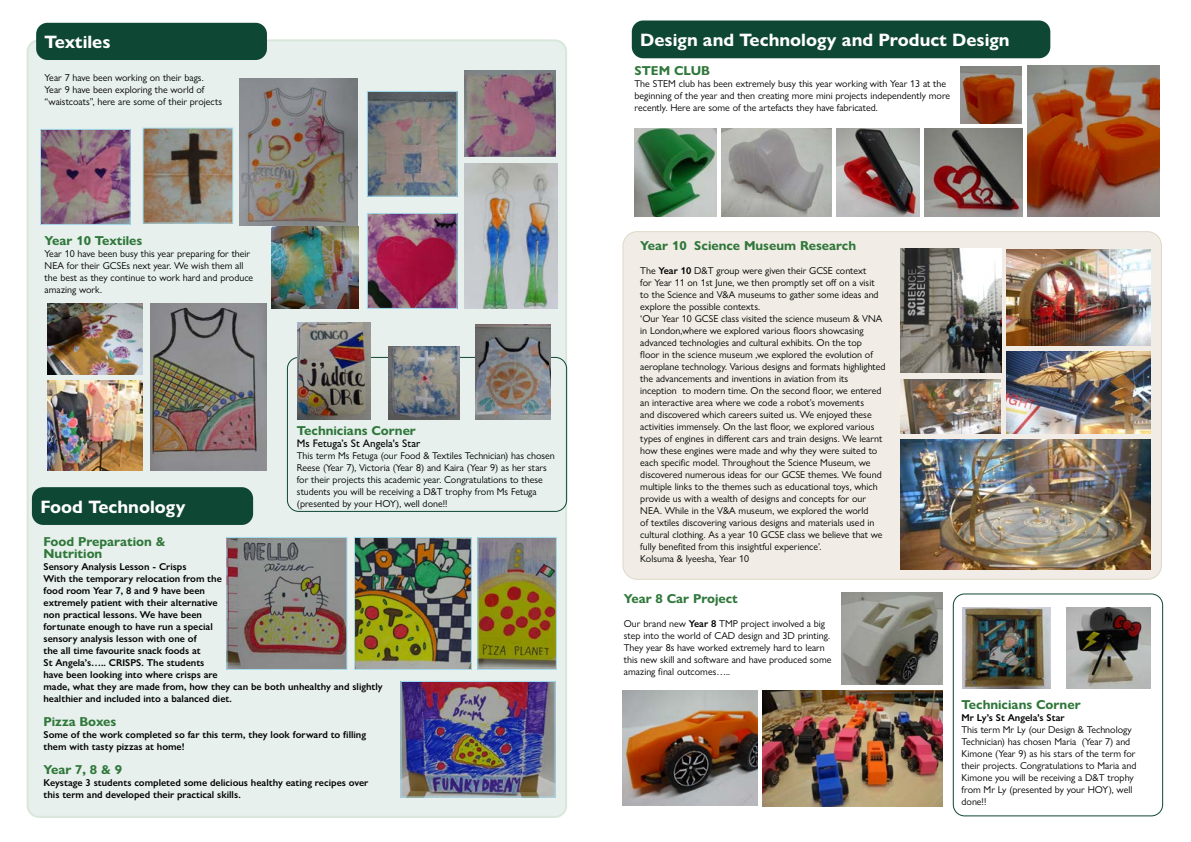
<style>
.page{position:relative;width:1191px;height:842px;background:#fff}
.page>*{position:absolute;margin:0;border:0;box-sizing:border-box;transform-origin:0 0}
.t1{font:700 18px "Gill Sans Nova";color:#fff}
.t2{font:700 13px/12px "Gill Sans Nova";color:#2f773a}
.t3{font:500 11px "Gill Sans Nova";color:#000}
.t4{font:10px/12px "Gill Sans Nova";color:#000}
.t5{font:600 10px/12px "Gill Sans Nova";color:#000}
.s1{font-weight:600}
</style>
<div class="page">
<div style="left:632px;top:21px;width:418px;height:37px;background:#0f4735;border-radius:11px"></div>
<img style="left:836px;top:128px;width:83px;height:88px">
<img style="left:635px;top:128px;width:81px;height:88px">
<img style="left:925px;top:128px;width:97px;height:88px">
<img style="left:722px;top:129px;width:109px;height:87px">
<img style="left:1028px;top:65px;width:131px;height:151px">
<img style="left:960px;top:67px;width:61px;height:56px">
<img style="left:623px;top:691px;width:135px;height:114px">
<img style="left:841px;top:593px;width:101px;height:92px">
<img style="left:962px;top:607px;width:88px;height:82px">
<img style="left:1067px;top:607px;width:83px;height:82px">
<img style="left:763px;top:691px;width:179px;height:115px">
<div style="left:952px;top:593px;width:211px;height:223px;border:1px solid #0f4735;border-radius:11px"></div>
<div style="left:623px;top:232px;width:538px;height:347px;background:#f1ede6;border-radius:14px"></div>
<img style="left:900px;top:249px;width:101px;height:123px">
<img style="left:1006px;top:249px;width:144px;height:97px">
<img style="left:1006px;top:352px;width:144px;height:81px">
<img style="left:900px;top:439px;width:250px;height:131px">
<img style="left:900px;top:379px;width:100px;height:54px">
<div style="left:28px;top:40px;width:538px;height:777px;background:#e7f0ec;border-radius:11px"></div>
<div style="left:36px;top:23px;width:231px;height:37px;background:#0f4735;border-radius:11px"></div>
<img style="left:42px;top:131px;width:87px;height:92px">
<div style="left:40px;top:129px;width:91px;height:96px;border:1px solid #a4ddf0"></div>
<img style="left:144px;top:130px;width:87px;height:92px">
<div style="left:142px;top:128px;width:91px;height:96px;border:1px solid #a4ddf0"></div>
<img style="left:369px;top:93px;width:86px;height:102px">
<div style="left:367px;top:91px;width:90px;height:106px;border:1px solid #a4ddf0"></div>
<img style="left:369px;top:215px;width:86px;height:92px">
<div style="left:367px;top:213px;width:90px;height:96px;border:1px solid #a4ddf0"></div>
<img style="left:228px;top:539px;width:117px;height:129px">
<div style="left:226px;top:537px;width:121px;height:133px;border:1px solid #a4ddf0"></div>
<img style="left:356px;top:539px;width:114px;height:129px">
<div style="left:354px;top:537px;width:118px;height:133px;border:1px solid #a4ddf0"></div>
<img style="left:479px;top:539px;width:76px;height:129px">
<div style="left:477px;top:537px;width:80px;height:133px;border:1px solid #a4ddf0"></div>
<img style="left:402px;top:683px;width:151px;height:112px">
<div style="left:400px;top:681px;width:155px;height:116px;border:1px solid #a4ddf0"></div>
<img style="left:465px;top:71px;width:90px;height:85px">
<img style="left:150px;top:303px;width:117px;height:168px">
<img style="left:240px;top:79px;width:117px;height:147px">
<img style="left:271px;top:226px;width:87px;height:83px">
<img style="left:47px;top:303px;width:95px;height:72px">
<img style="left:465px;top:164px;width:92px;height:145px">
<div style="left:32px;top:487px;width:221px;height:38px;background:#0f4735;border-radius:11px"></div>
<img style="left:47px;top:381px;width:95px;height:90px">
<div style="left:287px;top:357px;width:280px;height:155px;border:1px solid #0f4735;border-radius:11px"></div>
<img style="left:389px;top:347px;width:70px;height:73px">
<img style="left:298px;top:322px;width:73px;height:98px">
<img style="left:475px;top:325px;width:75px;height:95px">
<h1 class="t1" style="left:45px;top:31px;width:67px">Textiles</h1>
<p class="t4" style="left:45px;top:71px;width:179px">Year 7 have been working on their bags.<br>Year 9 have been exploring the world of “waistcoats”, here are some of their projects</p>
<h2 class="t2" style="left:45px;top:234px;width:99px">Year 10 Textiles</h2>
<p class="t4" style="left:45px;top:247px;width:210px">Year 10 have been busy this year preparing for their NEA for their GCSEs next year. We wish them all the best as they continue to work hard and produce amazing work.</p>
<h2 class="t2" style="left:297px;top:425px;width:121px">Technicians Corner</h2>
<p class="t3" style="left:297px;top:437px;width:125px">Ms Fetuga’s St Angela's Star</p>
<p class="t4" style="left:297px;top:450px;width:259px">This term Ms Fetuga (our Food &amp; Textiles Technician) has chosen Reese (Year 7), Victoria (Year 8) and Kaira (Year 9) as her stars for their projects this academic year. Congratulations to these students you will be receiving a D&amp;T trophy from Ms Fetuga (presented by your HOY), well done!!</p>
<h1 class="t1" style="left:40px;top:495px;width:147px">Food Technology</h1>
<h2 class="t2" style="left:44px;top:536px;width:124px">Food Preparation &amp;<br>Nutrition</h2>
<p class="t5" style="left:44px;top:561px;width:341px">Sensory Analysis Lesson - Crisps<br>With the temporary relocation from the<br>food room Year 7, 8 and 9 have been<br>extremely patient with their alternative<br>non practical lessons. We have been<br>fortunate enough to have run a special<br>sensory analysis lesson with one of<br>the all time favourite snack foods at<br>St Angela’s….. CRISPS. The students<br>have been looking into where crisps are<br>made, what they are made from, how they can be both unhealthy and slightly healthier and included into a balanced diet.</p>
<h2 class="t2" style="left:44px;top:716px;width:74px">Pizza Boxes</h2>
<p class="t5" style="left:44px;top:729px;width:324px">Some of the work completed so far this term, they look forward to filling them with tasty pizzas at home!</p>
<h2 class="t2" style="left:44px;top:764px;width:80px">Year 7, 8 &amp; 9</h2>
<p class="t5" style="left:44px;top:777px;width:326px">Keystage 3 students completed some delicious healthy eating recipes over this term and developed their practical skills.</p>
<h1 class="t1" style="left:640px;top:29px;width:371px">Design and Technology and Product Design</h1>
<h2 class="t2" style="left:634px;top:65px;width:77px">STEM CLUB</h2>
<p class="t4" style="left:634px;top:78px;width:317px">The STEM club has been extremely busy this year working with Year 13 at the beginning of the year and then creating more mini projects independently more recently. Here are some of the artefacts they have fabricated.</p>
<h2 class="t2" style="left:640px;top:240px;width:217px">Year 10 Science Museum Research</h2>
<p class="t4" style="left:640px;top:265px;width:247px">The <span class="s1">Year 10</span> D&amp;T group were given their GCSE context<br>for Year 11 on 1st June, we then promptly set off on a visit to the Science and V&amp;A museums to gather some ideas and explore the possible contexts.<br>‘Our Year 10 GCSE class visited the science museum &amp; VNA in London,where we explored various floors showcasing advanced technologies and cultural exhibits. On the top<br>floor in the science museum ,we explored the evolution of aeroplane technology. Various designs and formats highlighted the advancements and inventions in aviation from its inception to modern time. On the second floor, we entered an interactive area where we code a robot’s movements<br>and discovered which careers suited us. We enjoyed these activities immensely. On the last floor, we explored various types of engines in different cars and train designs. We learnt how these engines were made and why they were suited to each specific model. Throughout the Science Museum, we discovered numerous ideas for our GCSE themes. We found multiple links to the themes such as educational toys, which provide us with a wealth of designs and concepts for our NEA. While in the V&amp;A museum, we explored the world<br>of textiles discovering various designs and materials used in cultural clothing. As a year 10 GCSE class we believe that we fully benefited from this insightful experience’.<br>Kolsuma &amp; Iyeesha, Year 10</p>
<h2 class="t2" style="left:624px;top:592px;width:115px">Year 8 Car Project</h2>
<p class="t4" style="left:624px;top:617px;width:209px">Our brand new <span class="s1">Year 8</span> TMP project involved a big step into the world of CAD design and 3D printing.<br>They year 8s have worked extremely hard to learn this new skill and software and have produced some amazing final outcomes…..</p>
<h2 class="t2" style="left:961px;top:698px;width:121px">Technicians Corner</h2>
<p class="t5" style="left:961px;top:711px;width:105px">Mr Ly’s St Angela's Star</p>
<p class="t4" style="left:961px;top:723px;width:176px">This term Mr Ly (our Design &amp; Technology Technician) has chosen Maria (Year 7) and Kimone (Year 9) as his stars of the term for their projects. Congratulations to Maria and Kimone you will be receiving a D&amp;T trophy from Mr Ly (presented by your HOY), well done!!</p>
</div>
